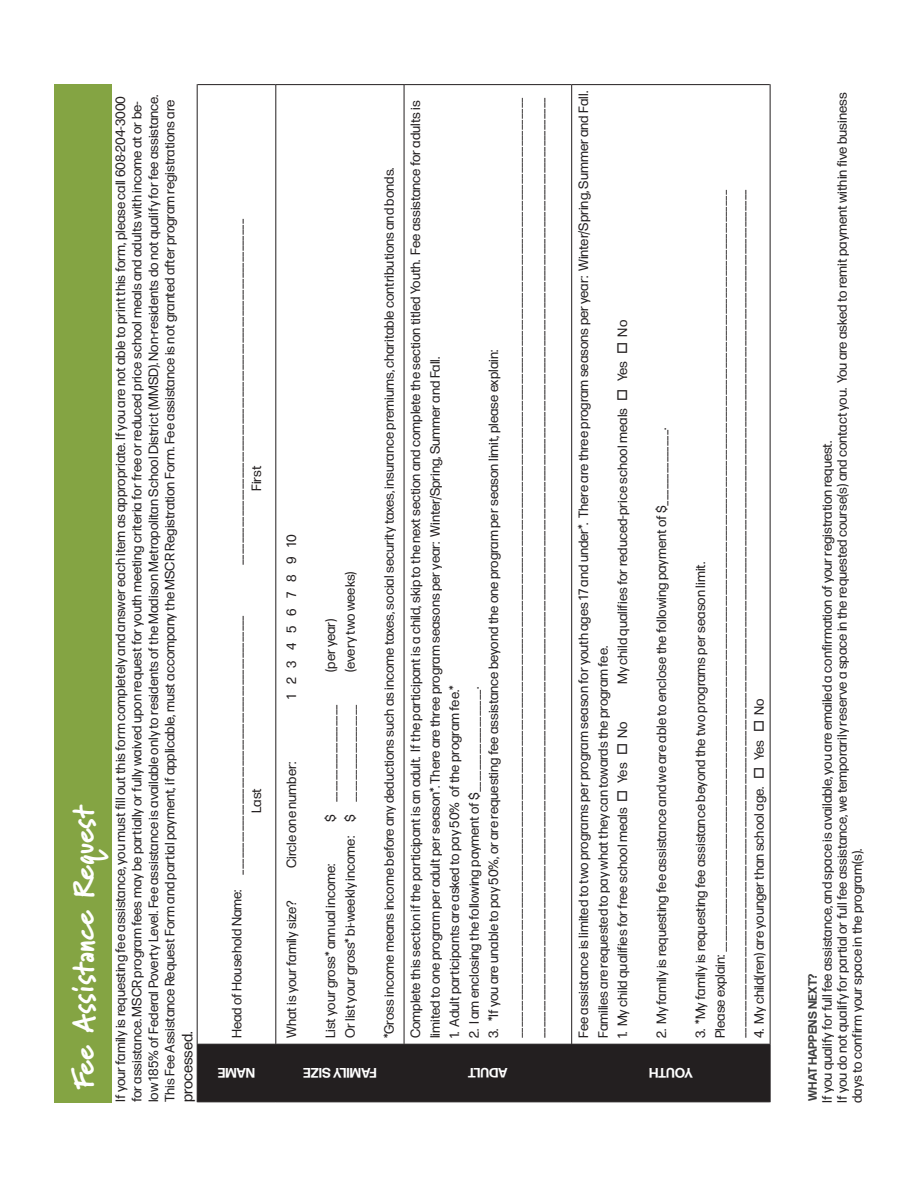
<style>
.page{position:relative;width:918px;height:1188px;background:#fff}
.page>*{position:absolute;margin:0;border:0;box-sizing:border-box;transform-origin:0 0}
.Section_Title_-_Left_Page{font:900 30px "Marydale";color:#fff}
.t1{font:15px "Forma DJR Text";color:#231f20}
.Subhead_-_Fee_Assistance{font:700 13.8px "Forma DJR Text";color:#fff}
.t2{font:13.5px/16.5px "Forma DJR Text";color:#231f20}
.Signature_Reminder{font:700 13.5px "Forma DJR Text";color:#fff}
.Class_Name_-_8pt{font:700 12px "Forma DJR Text";color:#3e3e3f}
</style>
<div class="page">
<div style="left:55px;top:84px;width:57px;height:1019px;background:#84a443"></div>
<div style="left:198px;top:1045px;width:572px;height:56px;background:#231f20"></div>
<hr style="left:197px;top:84px;width:1px;height:960px;background:#231f20">
<hr style="left:275px;top:85px;width:1px;height:959px;background:#231f20">
<hr style="left:404px;top:85px;width:1px;height:959px;background:#231f20">
<hr style="left:571px;top:85px;width:1px;height:959px;background:#231f20">
<hr style="left:770px;top:84px;width:1px;height:960px;background:#231f20">
<hr style="left:198px;top:84px;width:78px;height:1px;background:#231f20">
<hr style="left:276px;top:84px;width:128px;height:1px;background:#231f20">
<hr style="left:404px;top:84px;width:168px;height:1px;background:#231f20">
<hr style="left:572px;top:84px;width:198px;height:1px;background:#231f20">
<hr style="left:197px;top:1044px;width:1px;height:58px;background:#231f20">
<hr style="left:275px;top:1044px;width:1px;height:57px;background:#231f20">
<hr style="left:404px;top:1044px;width:1px;height:57px;background:#231f20">
<hr style="left:571px;top:1044px;width:1px;height:57px;background:#231f20">
<hr style="left:770px;top:1044px;width:1px;height:58px;background:#231f20">
<hr style="left:198px;top:1101px;width:78px;height:1px;background:#231f20">
<hr style="left:198px;top:1044px;width:77px;height:1px;background:#231f20">
<hr style="left:276px;top:1101px;width:128px;height:1px;background:#231f20">
<hr style="left:276px;top:1044px;width:128px;height:1px;background:#231f20">
<hr style="left:404px;top:1101px;width:168px;height:1px;background:#231f20">
<hr style="left:404px;top:1044px;width:167px;height:1px;background:#231f20">
<hr style="left:572px;top:1101px;width:198px;height:1px;background:#231f20">
<hr style="left:572px;top:1044px;width:198px;height:1px;background:#231f20">
<p class="t2" style="left:112px;top:1102px;width:1009px;rotate:-90deg">If your family is requesting fee assistance, you must fill out this form completely and answer each item as appropriate. If you are not able to print this form, please call 608-204-3000 for assistance. MSCR program fees may be partially or fully waived upon request for youth meeting criteria for free or reduced price school meals and adults with income at or be&shy;low 185% of Federal Poverty Level. Fee assistance is available only to residents of the Madison Metropolitan School District (MMSD). Non-residents do not qualify for fee assistance.<br>This Fee Assistance Request Form and partial payment, if applicable, must accompany the MSCR Registration Form. Fee assistance is not granted after program registrations are</p>
<p class="Section_Title_-_Left_Page" style="left:66px;top:1089px;width:287px;rotate:-90deg">Fee Assistance Request</p>
<p class="t1" style="left:178px;top:1102px;width:72px;rotate:-90deg">processed.</p>
<p class="t2" style="left:228px;top:565px;width:347px;rotate:-90deg">________________________________________________________________</p>
<p class="t2" style="left:248px;top:491px;width:27px;rotate:-90deg">First</p>
<p class="t2" style="left:228px;top:1038px;width:425px;rotate:-90deg">Head of Household Name: ________________________________________________</p>
<p class="t2" style="left:248px;top:813px;width:26px;rotate:-90deg">Last</p>
<p class="Subhead_-_Fee_Assistance" style="left:255px;top:1082px;width:39px;rotate:-180deg">NAME</p>
<p class="t2" style="left:283px;top:699px;width:166px;rotate:-90deg">1 2 3 4 5 6 7 8 9 10</p>
<p class="t2" style="left:283px;top:868px;width:108px;rotate:-90deg">Circle one number:</p>
<p class="t2" style="left:283px;top:1038px;width:139px;rotate:-90deg">What is your family size?</p>
<p class="t2" style="left:341px;top:672px;width:102px;rotate:-90deg">(every two weeks)</p>
<p class="t2" style="left:322px;top:672px;width:55px;rotate:-90deg">(per year)</p>
<p class="t2" style="left:322px;top:822px;width:119px;rotate:-90deg">$ __________________</p>
<p class="t2" style="left:341px;top:1038px;width:335px;rotate:-90deg">Or list your gross* bi-weekly income: $ __________________</p>
<p class="t2" style="left:322px;top:1038px;width:176px;rotate:-90deg">List your gross* annual income:</p>
<p class="t2" style="left:380px;top:1038px;width:872px;rotate:-90deg">*Gross income means income before any deductions such as income taxes, social security taxes, insurance premiums, charitable contributions and bonds.</p>
<p class="Subhead_-_Fee_Assistance" style="left:377px;top:1082px;width:75px;rotate:-180deg">FAMILY SIZE</p>
<p class="t2" style="left:405px;top:1038px;width:939px;line-height:19.5px;rotate:-90deg">Complete this section if the participant is an adult. If the participant is a child, skip to the next section and complete the section titled Youth. Fee assistance for adults is limited to one program per adult per season*. There are three program seasons per year: Winter/Spring, Summer and Fall.</p>
<p class="t2" style="left:485px;top:1038px;width:690px;rotate:-90deg">3. *If you are unable to pay 50%, or are requesting fee assistance beyond the one program per season limit, please explain:</p>
<p class="t2" style="left:446px;top:1038px;width:354px;rotate:-90deg">1. Adult participants are asked to pay 50% of the program fee.*</p>
<p class="t2" style="left:465px;top:1038px;width:353px;rotate:-90deg">2. I am enclosing the following payment of $___________________.</p>
<p class="Signature_Reminder" style="left:508px;top:1081px;width:41px;rotate:-180deg">ADULT</p>
<p class="t2" style="left:507px;top:1038px;width:942px;rotate:-90deg">______________________________________________________________________________________________________________________________________________________________________________</p>
<p class="t2" style="left:530px;top:1038px;width:942px;rotate:-90deg">______________________________________________________________________________________________________________________________________________________________________________</p>
<p class="t2" style="left:575px;top:1038px;width:949px;rotate:-90deg">Fee assistance is limited to two programs per program season for youth ages 17 and under*. There are three program seasons per year: Winter/Spring, Summer and Fall.</p>
<p class="t2" style="left:614px;top:684px;width:366px;rotate:-90deg">My child qualifies for reduced-price school meals □ Yes □ No</p>
<p class="t2" style="left:594px;top:1038px;width:394px;rotate:-90deg">Families are requested to pay what they can towards the program fee.</p>
<p class="t2" style="left:614px;top:1038px;width:318px;rotate:-90deg">1. My child qualifies for free school meals □ Yes □ No</p>
<p class="t2" style="left:653px;top:1038px;width:612px;rotate:-90deg">2. My family is requesting fee assistance and we are able to enclose the following payment of $______________.</p>
<p class="t2" style="left:711px;top:1038px;width:850px;rotate:-90deg">Please explain: _____________________________________________________________________________________________________________________________________________</p>
<p class="t2" style="left:731px;top:1038px;width:850px;rotate:-90deg">_____________________________________________________________________________________________________________________________________________________________</p>
<p class="t2" style="left:692px;top:1038px;width:478px;rotate:-90deg">3. *My family is requesting fee assistance beyond the two programs per season limit.</p>
<p class="t2" style="left:750px;top:1038px;width:341px;rotate:-90deg">4. My child(ren) are younger than school age. □ Yes □ No</p>
<p class="Subhead_-_Fee_Assistance" style="left:693px;top:1082px;width:45px;rotate:-180deg">YOUTH</p>
<p class="t2" style="left:834px;top:1103px;width:1012px;line-height:15px;rotate:-90deg">If you do not qualify for partial or full fee assistance, we temporarily reserve a space in the requested course(s) and contact you. You are asked to remit payment within five business days to confirm your space in the program(s).</p>
<p class="t2" style="left:819px;top:1103px;width:664px;rotate:-90deg">If you qualify for full fee assistance, and space is available, you are emailed a confirmation of your registration request.</p>
<p class="Class_Name_-_8pt" style="left:805px;top:1101px;width:129px;rotate:-90deg">WHAT HAPPENS NEXT?</p>
</div>
